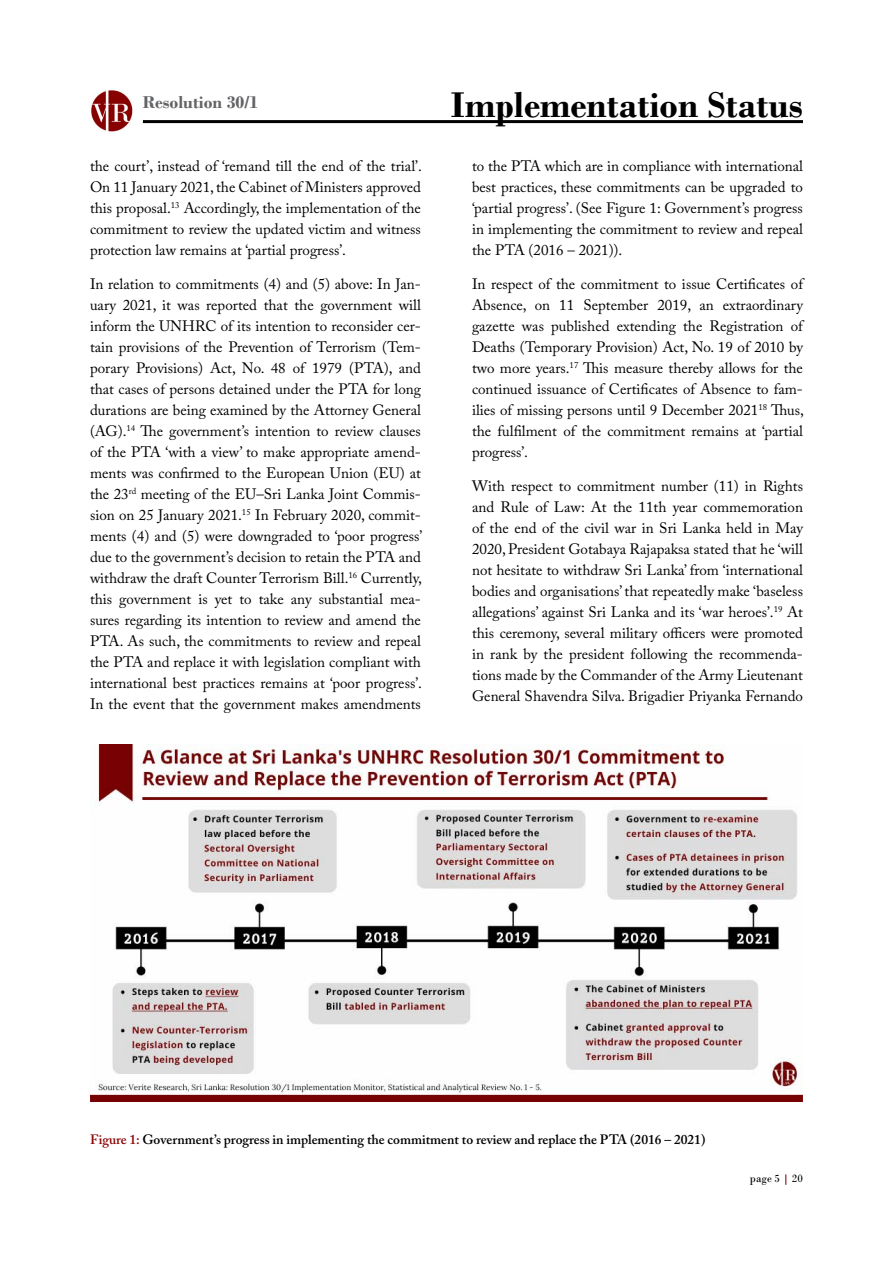
<style>
.page{position:relative;width:893px;height:1263px;background:#fff}
.page>*{position:absolute;margin:0;border:0;box-sizing:border-box;transform-origin:0 0}
.t1{font:700 37.5px "Bodoni";color:#000}
.t2{font:700 18px "Bodoni";color:#636466}
.t3{font:15px/21px "Adobe Caslon Pro";color:#000;text-align:justify}
.t4{font:600 13.5px "Adobe Caslon Pro";color:#000}
.t5{font:11.25px "Bodoni";color:#000}
.s1{color:#8b0504}
.s2{font-weight:700;color:#7a0708}
</style>
<div class="page">
<img style="left:91px;top:90px;width:42px;height:42px">
<hr style="left:143px;top:120px;width:660px;height:3px;background:#000">
<img style="left:90px;top:745px;width:713px;height:357px">
<p class="t2" style="left:143px;top:92px;width:117px">Resolution 30/1</p>
<p class="t3" style="left:90px;top:155px;width:333px">the court’, instead of ‘remand till the end of the trial’.<br>On 11 January 2021, the Cabinet of Ministers approved this proposal.<sup>13</sup> Accordingly, the implementation of the commitment to review the updated victim and witness protection law remains at ‘partial progress’.</p>
<p class="t3" style="left:90px;top:273px;width:334px">In relation to commitments (4) and (5) above: In Jan&shy;uary 2021, it was reported that the government will inform the UNHRC of its intention to reconsider cer&shy;tain provisions of the Prevention of Terrorism (Tem&shy;porary Provisions) Act, No. 48 of 1979 (PTA), and that cases of persons detained under the PTA for long durations are being examined by the Attorney General (AG).<sup>14</sup> The government’s intention to review clauses of the PTA ‘with a view’ to make appropriate amend&shy;ments was confirmed to the European Union (EU) at the 23<sup>rd</sup> meeting of the EU–Sri Lanka Joint Commis&shy;sion on 25 January 2021.<sup>15</sup> In February 2020, commit&shy;ments (4) and (5) were downgraded to ‘poor progress’ due to the government’s decision to retain the PTA and withdraw the draft Counter Terrorism Bill.<sup>16</sup> Currently, this government is yet to take any substantial mea&shy;sures regarding its intention to review and amend the PTA. As such, the commitments to review and repeal the PTA and replace it with legislation compliant with international best practices remains at ‘poor progress’.<br>In the event that the government makes amendments</p>
<h1 class="t1" style="left:451px;top:83px;width:353px">Implementation Status</h1>
<p class="t3" style="left:472px;top:155px;width:332px">to the PTA which are in compliance with international best practices, these commitments can be upgraded to ‘partial progress’. (See Figure 1: Government’s progress in implementing the commitment to review and repeal the PTA (2016 – 2021)).</p>
<p class="t3" style="left:472px;top:273px;width:333px">In respect of the commitment to issue Certificates of Absence, on 11 September 2019, an extraordinary gazette was published extending the Registration of Deaths (Temporary Provision) Act, No. 19 of 2010 by two more years.<sup>17</sup> This measure thereby allows for the continued issuance of Certificates of Absence to fam&shy;ilies of missing persons until 9 December 2021<sup>18</sup> Thus, the fulfilment of the commitment remains at ‘partial progress’.</p>
<p class="t3" style="left:472px;top:475px;width:332px">With respect to commitment number (11) in Rights and Rule of Law: At the 11th year commemoration of the end of the civil war in Sri Lanka held in May 2020, President Gotabaya Rajapaksa stated that he ‘will not hesitate to withdraw Sri Lanka’ from ‘international bodies and organisations’ that repeatedly make ‘baseless allegations’ against Sri Lanka and its ‘war heroes’.<sup>19</sup> At this ceremony, several military officers were promoted in rank by the president following the recommenda&shy;tions made by the Commander of the Army Lieutenant General Shavendra Silva. Brigadier Priyanka Fernando</p>
<p class="t4" style="left:90px;top:1131px;width:617px"><span class="s1">Figure 1:</span> Government’s progress in implementing the commitment to review and replace the PTA (2016 – 2021)</p>
<p class="t5" style="left:750px;top:1171px;width:54px">page 5 <span class="s2">|</span> 20</p>
</div>
